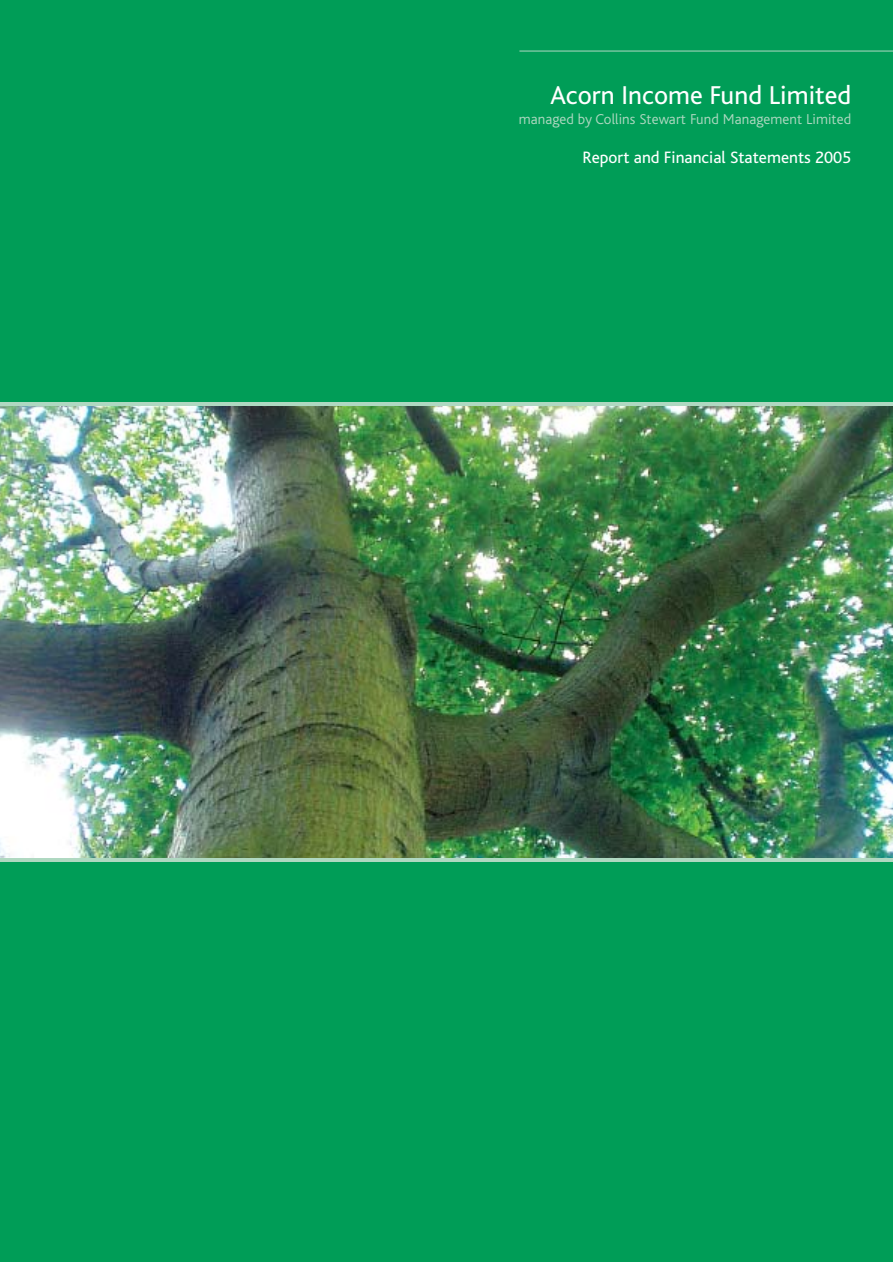
<style>
.page{position:relative;width:893px;height:1262px;background:#fff}
.page>*{position:absolute;margin:0;border:0;box-sizing:border-box;transform-origin:0 0}
.t1{font:27px "Bliss";color:#fff}
.t2{font:17.25px "Bliss";color:#fff}
.t3{font:300 15px "Bliss";letter-spacing:.005em;color:#afd8c1}
</style>
<div class="page">
<div style="left:0;top:0;width:892px;height:1261px;background:#009d57"></div>
<hr style="left:519px;top:51px;width:373px;height:1px;background:#afd8c1">
<img style="left:0;top:406px;width:892px;height:451px">
<h1 class="t1" style="left:550px;top:85px;width:303px">Acorn Income Fund Limited</h1>
<p class="t3" style="left:518px;top:113px;width:334px">managed by Collins Stewart Fund Management Limited</p>
<p class="t2" style="left:582px;top:150px;width:270px">Report and Financial Statements 2005</p>
</div>
